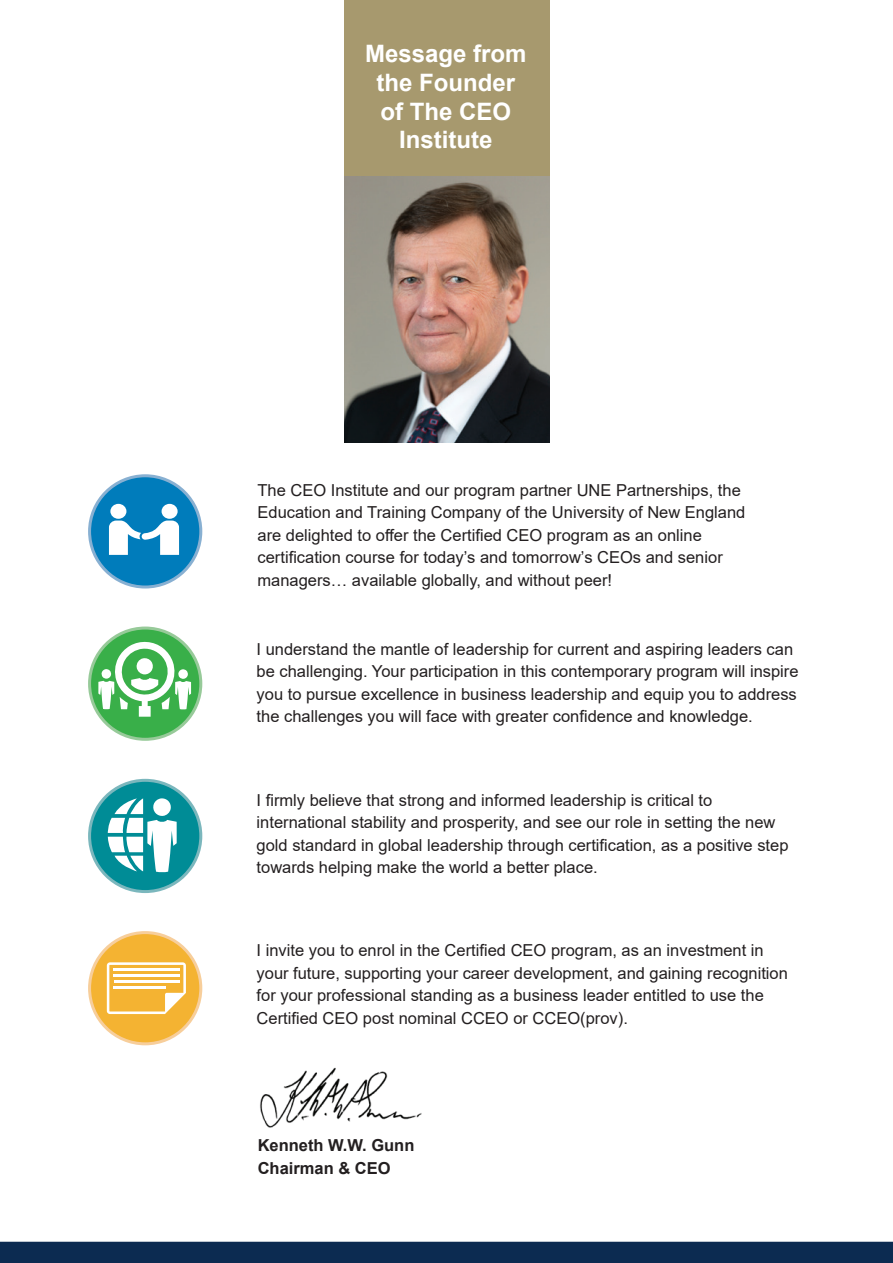
<style>
.page{position:relative;width:893px;height:1263px;background:#fff}
.page>*{position:absolute;margin:0;border:0;box-sizing:border-box;transform-origin:0 0}
.t1{font:700 24px/28.8px "Arial";color:#fff;text-align:center}
.t2{font:16.5px/22.5px "Arial";color:#231f20}
.t3{font:700 16.5px/22.5px "Arial";color:#231f20}
</style>
<div class="page">
<div style="left:90px;top:476px;width:111px;height:111px;background:#007cbb;border-radius:50%"></div>
<div style="left:88px;top:474px;width:114px;height:114px;border:3px solid #88b0d2;border-radius:50%"></div>
<svg style="left:109px;top:504px;width:70px;height:51px"></svg>
<div style="left:90px;top:628px;width:111px;height:111px;background:#39af49;border-radius:50%"></div>
<div style="left:88px;top:626px;width:114px;height:115px;border:3px solid #97ca99;border-radius:50%"></div>
<svg style="left:98px;top:640px;width:93px;height:77px"></svg>
<div style="left:90px;top:780px;width:111px;height:111px;background:#008c96;border-radius:50%"></div>
<div style="left:88px;top:779px;width:114px;height:114px;border:3px solid #7bb7bd;border-radius:50%"></div>
<svg style="left:108px;top:798px;width:69px;height:74px"></svg>
<div style="left:90px;top:932px;width:111px;height:112px;background:#f4b332;border-radius:50%"></div>
<div style="left:88px;top:931px;width:114px;height:114px;border:3px solid #f7ce9b;border-radius:50%"></div>
<svg style="left:107px;top:962px;width:79px;height:52px"></svg>
<div style="left:345px;top:0;width:205px;height:231px;background:#a7996e"></div>
<div style="left:0;top:1242px;width:893px;height:21px;background:#0c2b51"></div>
<img style="left:345px;top:176px;width:205px;height:267px">
<img style="left:260px;top:1067px;width:162px;height:61px">
<h1 class="t1" style="left:365px;top:39px;width:163px">Message from the Founder of The CEO<br>Institute</h1>
<p class="t2" style="left:258px;top:479px;width:489px">The CEO Institute and our program partner UNE Partnerships, the Education and Training Company of the University of New England are delighted to offer the Certified CEO program as an online certification course for today’s and tomorrow’s CEOs and senior managers… available globally, and without peer!</p>
<p class="t2" style="left:257px;top:638px;width:543px">I understand the mantle of leadership for current and aspiring leaders can be challenging. Your participation in this contemporary program will inspire you to pursue excellence in business leadership and equip you to address the challenges you will face with greater confidence and knowledge.</p>
<p class="t2" style="left:257px;top:788px;width:533px">I firmly believe that strong and informed leadership is critical to international stability and prosperity, and see our role in setting the new gold standard in global leadership through certification, as a positive step towards helping make the world a better place.</p>
<p class="t2" style="left:257px;top:939px;width:533px">I invite you to enrol in the Certified CEO program, as an investment in your future, supporting your career development, and gaining recognition for your professional standing as a business leader entitled to use the Certified CEO post nominal CCEO or CCEO(prov).</p>
<p class="t3" style="left:258px;top:1134px;width:158px">Kenneth W.W. Gunn<br>Chairman &amp; CEO</p>
</div>
